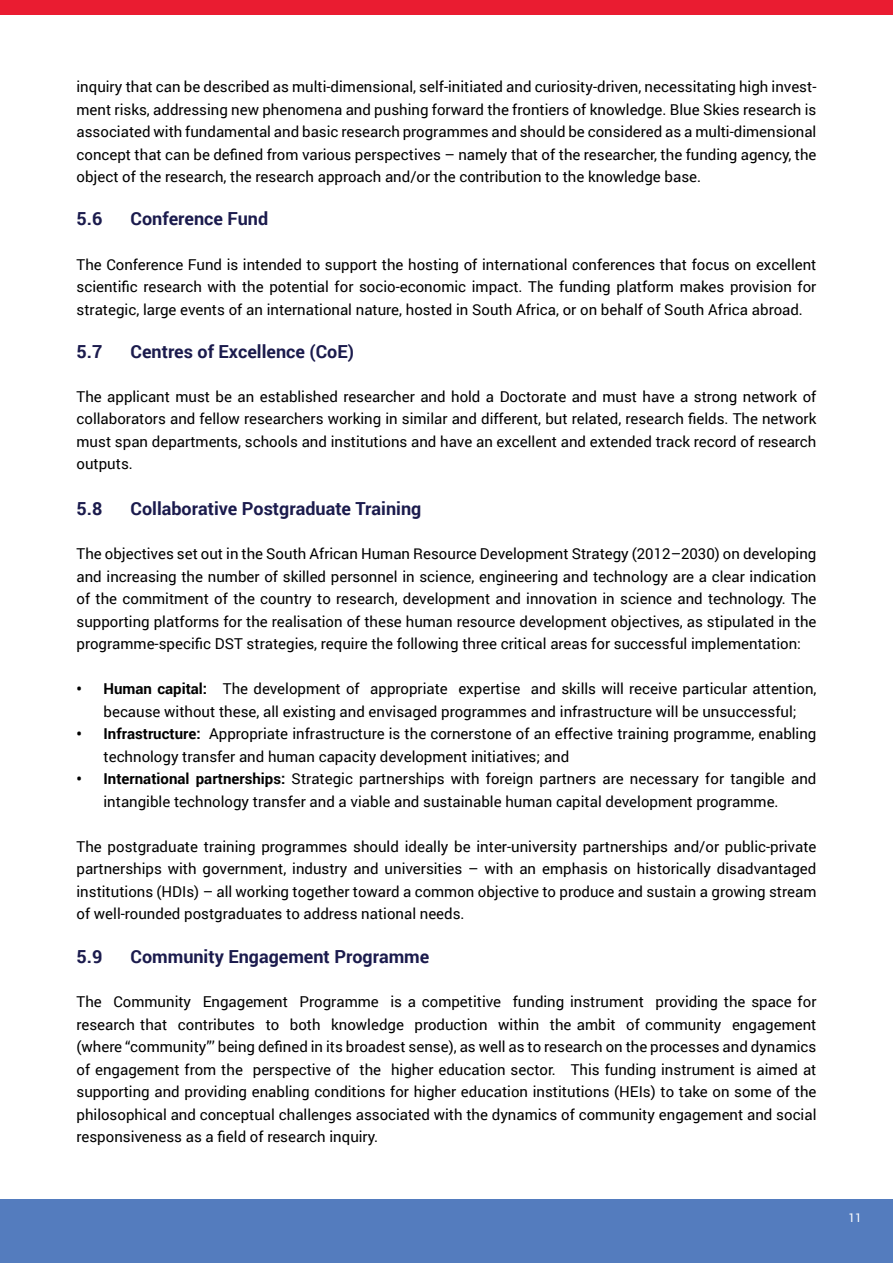
<style>
.page{position:relative;width:893px;height:1263px;background:#fff}
.page>*{position:absolute;margin:0;border:0;box-sizing:border-box;transform-origin:0 0}
.t1{font:700 18px "Roboto";color:#1b1b4d}
.t2{font:15px/22.5px "Roboto";color:#000;text-align:justify}
.t3{font:12px "Roboto";color:#fff}
.s1{font-weight:700}
</style>
<div class="page">
<div style="left:0;top:1199px;width:893px;height:64px;background:#547cbe"></div>
<div style="left:0;top:0;width:893px;height:15px;background:#ea1c31"></div>
<p class="t2" style="left:77px;top:75px;width:741px">inquiry that can be described as multi-dimensional, self-initiated and curiosity-driven, necessitating high invest&shy;ment risks, addressing new phenomena and pushing forward the frontiers of knowledge. Blue Skies research is associated with fundamental and basic research programmes and should be considered as a multi-dimensional concept that can be defined from various perspectives – namely that of the researcher, the funding agency, the object of the research, the research approach and/or the contribution to the knowledge base.</p>
<p class="t1" style="left:77px;top:206px;width:27px">5.6</p>
<p class="t1" style="left:131px;top:206px;width:139px">Conference Fund</p>
<p class="t2" style="left:77px;top:252px;width:741px">The Conference Fund is intended to support the hosting of international conferences that focus on excellent scientific research with the potential for socio-economic impact. The funding platform makes provision for strategic, large events of an international nature, hosted in South Africa, or on behalf of South Africa abroad.</p>
<p class="t1" style="left:77px;top:339px;width:27px">5.7</p>
<p class="t1" style="left:131px;top:339px;width:225px">Centres of Excellence (CoE)</p>
<p class="t2" style="left:77px;top:385px;width:741px">The applicant must be an established researcher and hold a Doctorate and must have a strong network of collaborators and fellow researchers working in similar and different, but related, research fields. The network must span departments, schools and institutions and have an excellent and extended track record of research outputs.</p>
<p class="t1" style="left:77px;top:496px;width:27px">5.8</p>
<p class="t1" style="left:131px;top:496px;width:292px">Collaborative Postgraduate Training</p>
<p class="t2" style="left:77px;top:542px;width:741px">The objectives set out in the South African Human Resource Development Strategy (2012–2030) on developing and increasing the number of skilled personnel in science, engineering and technology are a clear indication of the commitment of the country to research, development and innovation in science and technology. The supporting platforms for the realisation of these human resource development objectives, as stipulated in the programme-specific DST strategies, require the following three critical areas for successful implementation:</p>
<p class="t2" style="left:77px;top:677px;width:741px;text-align:center"><span class="s1">• Human capital:</span> The development of appropriate expertise and skills will receive particular attention, because without these, all existing and envisaged programmes and infrastructure will be unsuccessful;</p>
<p class="t2" style="left:104px;top:722px;width:714px;text-indent:-27px"><span class="s1">• Infrastructure:</span> Appropriate infrastructure is the cornerstone of an effective training programme, enabling technology transfer and human capacity development initiatives; and</p>
<p class="t2" style="left:104px;top:767px;width:714px;text-indent:-27px"><span class="s1">• International partnerships:</span> Strategic partnerships with foreign partners are necessary for tangible and intangible technology transfer and a viable and sustainable human capital development programme.</p>
<p class="t2" style="left:77px;top:834px;width:741px">The postgraduate training programmes should ideally be inter-university partnerships and/or public-private partnerships with government, industry and universities – with an emphasis on historically disadvantaged institutions (HDIs) – all working together toward a common objective to produce and sustain a growing stream of well-rounded postgraduates to address national needs.</p>
<p class="t1" style="left:77px;top:944px;width:27px">5.9</p>
<p class="t1" style="left:131px;top:944px;width:300px">Community Engagement Programme</p>
<p class="t2" style="left:77px;top:990px;width:741px">The Community Engagement Programme is a competitive funding instrument providing the space for research that contributes to both knowledge production within the ambit of community engagement (where “community”’ being defined in its broadest sense), as well as to research on the processes and dynamics of engagement from the perspective of the higher education sector. This funding instrument is aimed at supporting and providing enabling conditions for higher education institutions (HEIs) to take on some of the philosophical and conceptual challenges associated with the dynamics of community engagement and social responsiveness as a field of research inquiry.</p>
<p class="t3" style="left:848px;top:1209px;width:15px">11</p>
</div>
